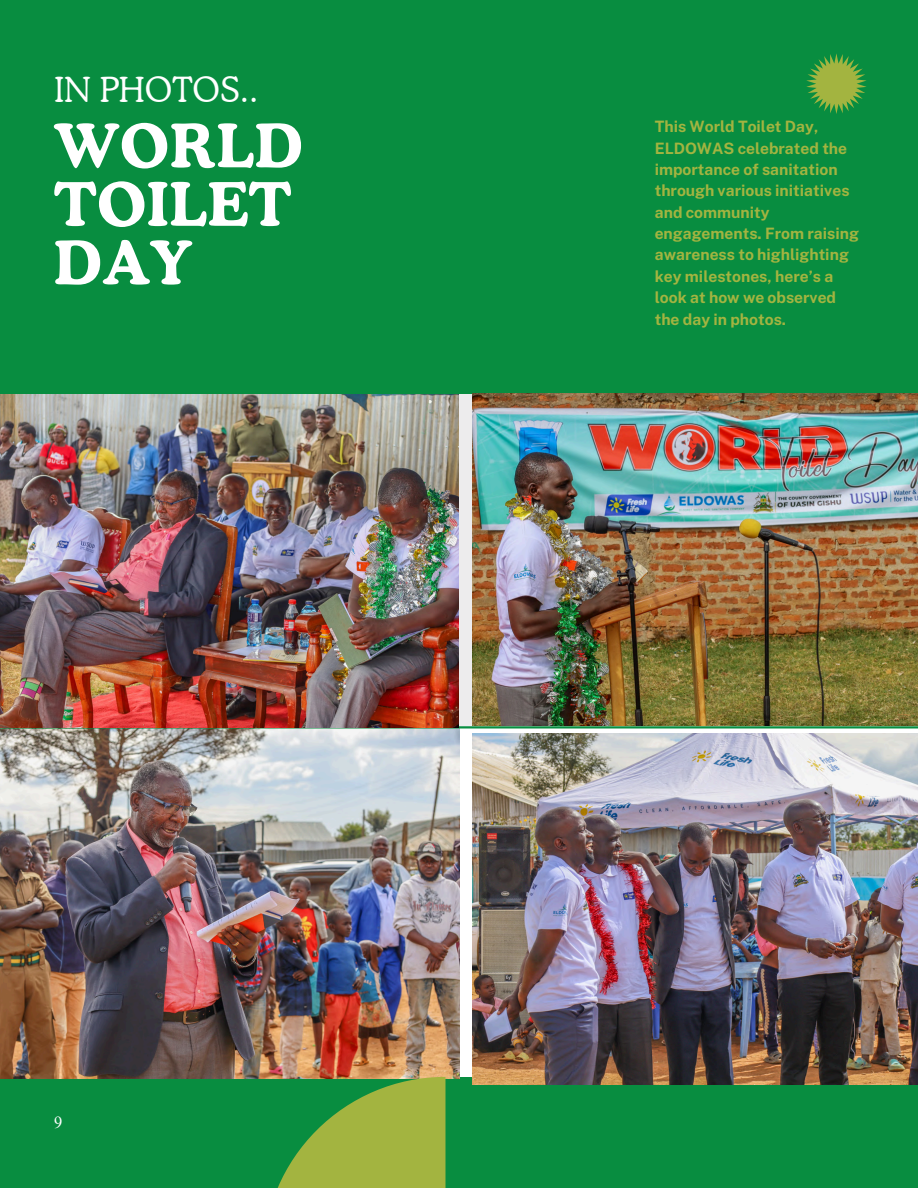
<style>
.page{position:relative;width:918px;height:1188px;background:#088d40}
.page>*{position:absolute;margin:0;border:0;box-sizing:border-box;transform-origin:0 0}
.t1{font:700 60px/58.5px "Cooper BT";letter-spacing:.015em;color:#fff}
.t2{font:300 34.5px "Cooper BT";color:#fff}
.t3{font:16.5px "Times NRMT Pro";color:#fff}
.t4{font:700 15.75px/21.3px "Public Sans";color:#a3b440}
</style>
<div class="page">
<div style="left:0;top:394px;width:473px;height:333px;background:#edeced"></div>
<img style="left:472px;top:394px;width:446px;height:332px">
<div style="left:440px;top:726px;width:478px;height:351px;background:#fff"></div>
<img style="left:0;top:395px;width:460px;height:683px">
<img style="left:54px;top:423px;width:47px;height:47px;border-radius:50%">
<svg style="left:263px;top:1077px;width:182px;height:111px"></svg>
<svg style="left:806px;top:53px;width:61px;height:61px"></svg>
<hr style="left:0;top:726px;width:918px;height:3px;background:#088d40">
<img style="left:472px;top:733px;width:446px;height:351px">
<h1 class="t2" style="left:54px;top:69px;width:206px">IN PHOTOS..</h1>
<h2 class="t1" style="left:54px;top:116px;width:251px">WORLD<br>TOILET<br>DAY</h2>
<p class="t3" style="left:54px;top:1116px;width:10px">9</p>
<p class="t4" style="left:655px;top:116px;width:206px">This World Toilet Day,<br>ELDOWAS celebrated the importance of sanitation through various initiatives and community engagements. From raising awareness to highlighting key milestones, here’s a look at how we observed the day in photos.</p>
</div>
